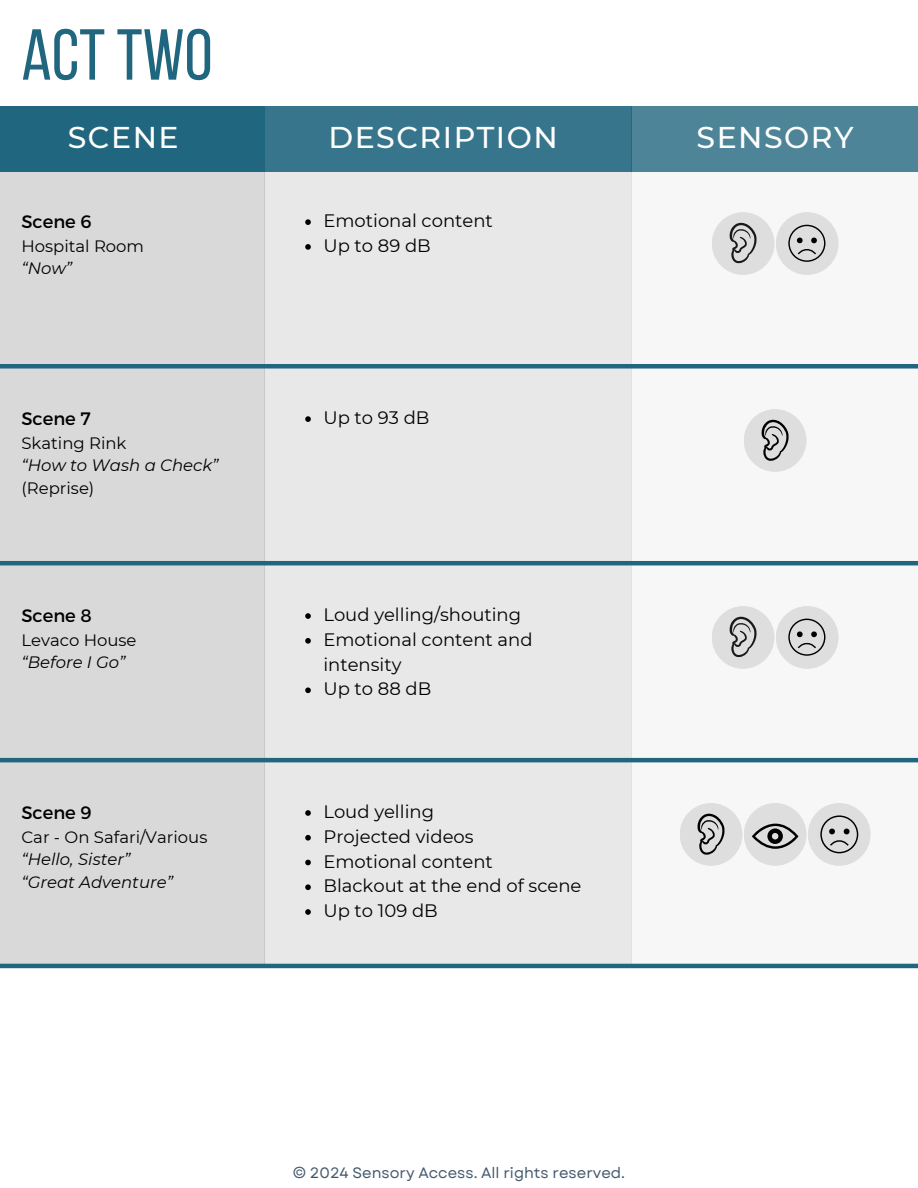
<style>
.page{position:relative;width:918px;height:1188px;background:#fff}
.page>*{position:absolute;margin:0;border:0;box-sizing:border-box;transform-origin:0 0}
.t1{font:72px "Bebas Neue";color:#21667f}
.t2{font:500 30px "Montserrat";letter-spacing:.05em;color:#fefefd}
.t3{font:18px/24.8px "Montserrat";color:#000}
.t4{font:16.5px "Montserrat";color:#000}
.t5{font:italic 16.5px/22.5px "Montserrat";color:#000}
.t6{font:15px "Garet";color:#44586d}
</style>
<div class="page">
<div style="left:264px;top:168px;width:367px;height:797px;background:#e8e8e8"></div>
<div style="left:631px;top:106px;width:287px;height:66px;background:#4d8498"></div>
<div style="left:264px;top:106px;width:367px;height:66px;background:#37758c"></div>
<div style="left:0;top:168px;width:264px;height:798px;background:#d9d9d9"></div>
<div style="left:631px;top:172px;width:287px;height:794px;background:#f7f7f7"></div>
<div style="left:0;top:364px;width:918px;height:5px;background:#21667f"></div>
<hr style="left:0;top:758px;width:918px;height:4px;background:#21667f">
<hr style="left:0;top:561px;width:918px;height:4px;background:#21667f">
<hr style="left:0;top:964px;width:918px;height:4px;background:#21667f">
<div style="left:0;top:106px;width:264px;height:66px;background:#21667f"></div>
<div style="left:744px;top:409px;width:63px;height:63px;background:#dedede;border-radius:50%"></div>
<svg style="left:762px;top:420px;width:27px;height:41px"></svg>
<svg style="left:305px;top:416px;width:6px;height:6px"></svg>
<div style="left:744px;top:803px;width:63px;height:63px;background:#dedede;border-radius:50%"></div>
<svg style="left:752px;top:824px;width:46px;height:25px"></svg>
<div style="left:808px;top:803px;width:63px;height:63px;background:#dedede;border-radius:50%"></div>
<svg style="left:820px;top:815px;width:38px;height:38px"></svg>
<div style="left:680px;top:803px;width:62px;height:63px;background:#dedede;border-radius:50%"></div>
<svg style="left:698px;top:814px;width:27px;height:41px"></svg>
<svg style="left:305px;top:810px;width:6px;height:6px"></svg>
<svg style="left:305px;top:835px;width:6px;height:6px"></svg>
<svg style="left:305px;top:860px;width:6px;height:5px"></svg>
<svg style="left:305px;top:884px;width:6px;height:6px"></svg>
<svg style="left:305px;top:909px;width:6px;height:6px"></svg>
<svg style="left:305px;top:219px;width:6px;height:6px"></svg>
<svg style="left:305px;top:244px;width:6px;height:6px"></svg>
<div style="left:776px;top:212px;width:63px;height:63px;background:#dedede;border-radius:50%"></div>
<svg style="left:788px;top:225px;width:37px;height:37px"></svg>
<svg style="left:712px;top:212px;width:63px;height:63px;background:#cbcbcb"></svg>
<svg style="left:305px;top:613px;width:6px;height:6px"></svg>
<svg style="left:305px;top:638px;width:6px;height:6px"></svg>
<svg style="left:305px;top:687px;width:6px;height:6px"></svg>
<div style="left:776px;top:606px;width:63px;height:63px;background:#dedede;border-radius:50%"></div>
<svg style="left:788px;top:619px;width:37px;height:37px"></svg>
<svg style="left:712px;top:606px;width:63px;height:63px;background:#cbcbcb"></svg>
<h1 class="t1" style="left:21px;top:16px;width:193px">ACT TWO</h1>
<h2 class="t2" style="left:68px;top:116px;width:112px">SCENE</h2>
<h2 class="t2" style="left:697px;top:116px;width:159px">SENSORY</h2>
<h2 class="t2" style="left:328px;top:116px;width:231px">DESCRIPTION</h2>
<p class="t3" style="left:21px;top:210px;width:72px">Scene 6</p>
<p class="t4" style="left:21px;top:235px;width:124px">Hospital Room</p>
<p class="t5" style="left:21px;top:257px;width:52px">“Now”</p>
<p class="t3" style="left:21px;top:406px;width:71px">Scene 7</p>
<p class="t4" style="left:21px;top:432px;width:107px">Skating Rink</p>
<p class="t5" style="left:21px;top:454px;width:199px">“How to Wash a Check”</p>
<p class="t4" style="left:21px;top:477px;width:74px">(Reprise)</p>
<p class="t3" style="left:21px;top:603px;width:72px">Scene 8</p>
<p class="t4" style="left:21px;top:629px;width:117px">Levaco House</p>
<p class="t5" style="left:21px;top:651px;width:106px">“Before I Go”</p>
<p class="t3" style="left:21px;top:800px;width:72px">Scene 9</p>
<p class="t4" style="left:21px;top:826px;width:187px">Car - On Safari/Various</p>
<p class="t5" style="left:21px;top:848px;width:153px">“Hello, Sister” “Great Adventure”</p>
<p class="t3" style="left:323px;top:208px;width:171px">Emotional content<br>Up to 89 dB</p>
<p class="t3" style="left:323px;top:405px;width:108px">Up to 93 dB</p>
<p class="t3" style="left:323px;top:602px;width:211px">Loud yelling/shouting<br>Emotional content and intensity<br>Up to 88 dB</p>
<p class="t3" style="left:323px;top:799px;width:260px">Loud yelling<br>Projected videos<br>Emotional content<br>Blackout at the end of scene<br>Up to 109 dB</p>
<p class="t6" style="left:293px;top:1164px;width:334px">© 2024 Sensory Access. All rights reserved.</p>
</div>
